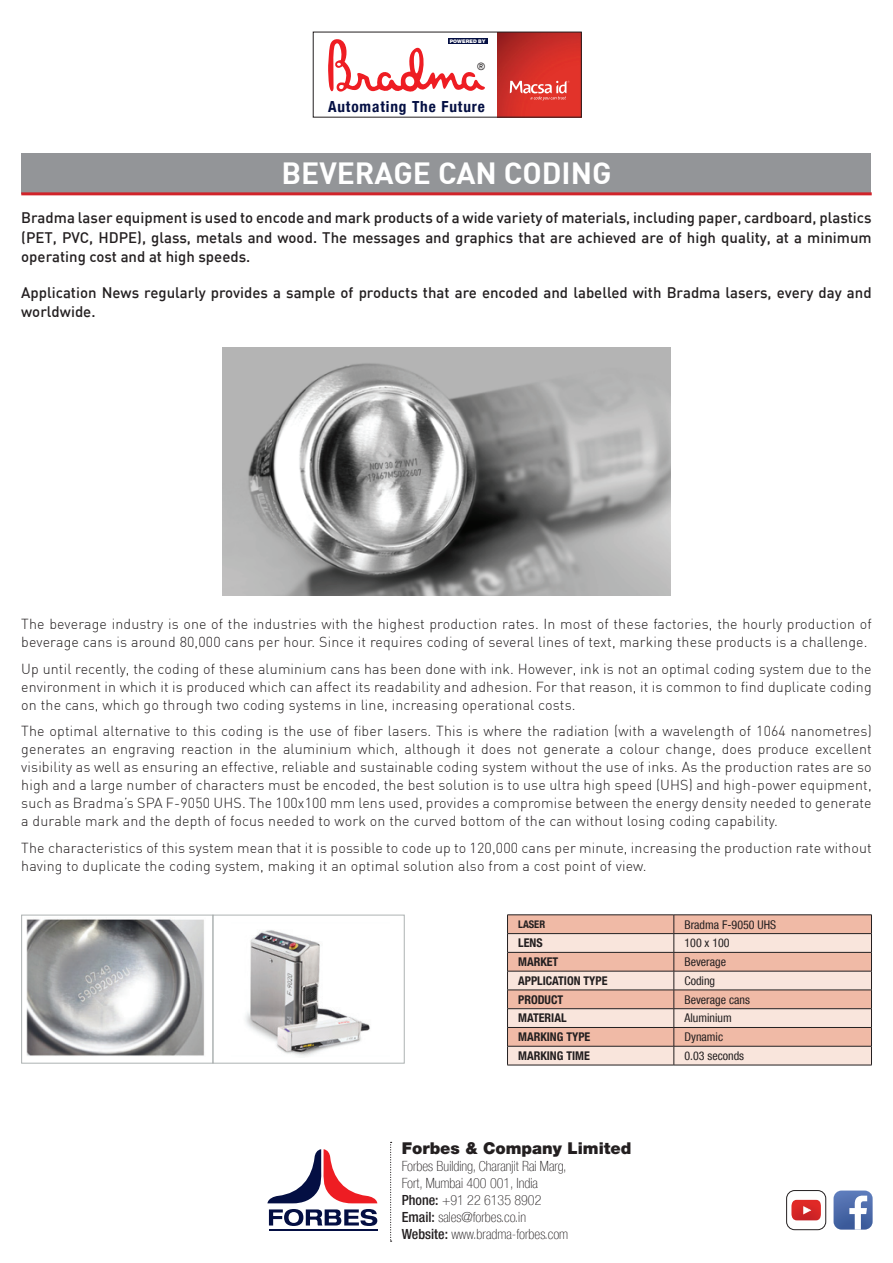
<style>
.page{position:relative;width:893px;height:1263px;background:#fff}
.page>*{position:absolute;margin:0;border:0;box-sizing:border-box;transform-origin:0 0}
.t1{font:700 30px "DIN";color:#fff}
.t2{font:900 16.35px "Helvetica Neue LT Std";color:#231f20}
.t3{font:700 condensed 15.3px "Helvetica Neue LT Com";letter-spacing:.06em;color:#040f43}
.t4{font:500 15px/19.2px "DIN";color:#231f20;text-align:justify}
.t5{font:300 14.25px/18px "DIN";letter-spacing:.01em;color:#231f20}
.t6{font:100 condensed 14.1px "Helvetica Neue LT Com";color:#231f20}
.t7{font:condensed 12px "Helvetica Neue LT Com";color:#231f20}
.t8{font:700 condensed 12px "Helvetica Neue LT Com";color:#231f20}
.t9{font:700 condensed 10.5px "Helvetica Neue LT Com";color:#231f20}
.t10{font:condensed 10.05px "Helvetica Neue LT Com";color:#231f20}
.t11{font:900 4.95px "Helvetica Neue LT Com";letter-spacing:.02em;color:#fff}
.s1{font-weight:500}
</style>
<div class="page">
<div style="left:22px;top:153px;width:849px;height:41px;background:#939598"></div>
<img style="left:498px;top:34px;width:81px;height:81px">
<svg style="left:510px;top:81px;width:59px;height:20px"></svg>
<svg style="left:328px;top:39px;width:157px;height:53px"></svg>
<div style="left:448px;top:38px;width:39px;height:6px;background:#040f43"></div>
<img style="left:223px;top:347px;width:447px;height:248px">
<img style="left:27px;top:919px;width:178px;height:137px">
<img style="left:245px;top:930px;width:125px;height:126px">
<div style="left:508px;top:915px;width:363px;height:18px;background:#f0baa6"></div>
<svg style="left:508px;top:934px;width:363px;height:131px;background:#f1cfc1"></svg>
<hr style="left:507px;top:914px;width:167px;height:1px;background:#231f20">
<hr style="left:674px;top:914px;width:198px;height:1px;background:#231f20">
<hr style="left:507px;top:933px;width:167px;height:1px;background:#231f20">
<hr style="left:674px;top:933px;width:198px;height:1px;background:#231f20">
<hr style="left:507px;top:952px;width:167px;height:1px;background:#231f20">
<hr style="left:674px;top:952px;width:198px;height:1px;background:#231f20">
<hr style="left:507px;top:971px;width:167px;height:1px;background:#231f20">
<hr style="left:674px;top:971px;width:198px;height:1px;background:#231f20">
<hr style="left:507px;top:990px;width:167px;height:1px;background:#231f20">
<hr style="left:674px;top:990px;width:198px;height:1px;background:#231f20">
<hr style="left:507px;top:1008px;width:167px;height:1px;background:#231f20">
<hr style="left:674px;top:1008px;width:198px;height:1px;background:#231f20">
<hr style="left:507px;top:1027px;width:167px;height:1px;background:#231f20">
<hr style="left:674px;top:1027px;width:198px;height:1px;background:#231f20">
<hr style="left:507px;top:1046px;width:167px;height:1px;background:#231f20">
<svg style="left:507px;top:915px;width:1px;height:150px"></svg>
<hr style="left:674px;top:1046px;width:198px;height:1px;background:#231f20">
<svg style="left:674px;top:915px;width:1px;height:150px"></svg>
<svg style="left:871px;top:915px;width:1px;height:150px"></svg>
<hr style="left:507px;top:1065px;width:167px;height:1px;background:#231f20">
<hr style="left:674px;top:1065px;width:198px;height:1px;background:#231f20">
<hr style="left:21px;top:192px;width:851px;height:3px;background:#d1232a">
<hr style="left:269px;top:1229px;width:108px;height:1px;background:#040f43">
<svg style="left:269px;top:1209px;width:108px;height:17px"></svg>
<svg style="left:267px;top:1149px;width:110px;height:54px"></svg>
<svg style="left:390px;top:1142px;width:2px;height:100px"></svg>
<div style="left:21px;top:915px;width:192px;height:148px;border:1px solid #adb2b2"></div>
<div style="left:213px;top:915px;width:192px;height:148px;border:1px solid #adb2b2"></div>
<div style="left:786px;top:1190px;width:40px;height:40px;border:1px solid #231f20;border-radius:8px"></div>
<svg style="left:791px;top:1200px;width:30px;height:20px"></svg>
<svg style="left:833px;top:1190px;width:40px;height:39px"></svg>
<p class="t11" style="left:450px;top:38px;width:37px">POWERED BY</p>
<p class="t10" style="left:477px;top:60px;width:10px">®</p>
<p class="t3" style="left:328px;top:97px;width:158px">Automating The Future</p>
<p class="t1" style="left:281px;top:154px;width:332px">BEVERAGE CAN CODING</p>
<p class="t4" style="left:21px;top:208px;width:852px">Bradma laser equipment is used to encode and mark products of a wide variety of materials, including paper, cardboard, plastics (PET, PVC, HDPE), glass, metals and wood. The messages and graphics that are achieved are of high quality, at a minimum operating cost and at high speeds.</p>
<p class="t4" style="left:21px;top:282px;width:852px">Application News regularly provides a sample of products that are encoded and labelled with Bradma lasers, every day and worldwide.</p>
<p class="t5" style="left:21px;top:615px;width:852px">The beverage industry is one of the industries with the highest production rates. In most of these factories, the hourly production of beverage cans is around 80,000 cans per hour. Since it requires coding of several lines of text, marking these products is a challenge.</p>
<p class="t5" style="left:21px;top:659px;width:852px;text-align:justify">Up until recently, the coding of these aluminium cans has been done with ink. However, ink is not an optimal coding system due to the environment in which it is produced which can affect its readability and adhesion. For that reason, it is common to find duplicate coding on the cans, which go through two coding systems in line, increasing operational costs.</p>
<p class="t5" style="left:21px;top:722px;width:852px;text-align:justify">The optimal alternative to this coding is the use of fiber lasers. This is where the radiation (with a wavelength of 1064 nanometres) generates an engraving reaction in the aluminium which, although it does not generate a colour change, does produce excellent visibility as well as ensuring an effective, reliable and sustainable coding system without the use of inks. As the production rates are so high and a large number of characters must be encoded, the best solution is to use ultra high speed (UHS) and high-power equipment, such as Bradma’s SPA F-9050 UHS. The 100x100 mm lens used, provides a compromise between the energy density needed to generate a durable mark and the depth of focus needed to work on the curved bottom of the can without losing coding capability.</p>
<p class="t5" style="left:21px;top:838px;width:852px">The characteristics of this system mean that it is possible to code up to 120,000 cans per minute, increasing the production rate without having to duplicate the coding system, making it an optimal solution also from a cost point of view.</p>
<p class="t9" style="left:518px;top:918px;width:29px">LASER</p>
<p class="t7" style="left:684px;top:917px;width:93px">Bradma F-9050 UHS</p>
<p class="t8" style="left:518px;top:936px;width:26px">LENS</p>
<p class="t7" style="left:684px;top:936px;width:47px">100 x 100</p>
<p class="t8" style="left:518px;top:954px;width:42px">MARKET</p>
<p class="t7" style="left:684px;top:955px;width:43px">Beverage</p>
<p class="t8" style="left:518px;top:973px;width:91px">APPLICATION TYPE</p>
<p class="t7" style="left:684px;top:973px;width:32px">Coding</p>
<p class="t8" style="left:518px;top:992px;width:47px">PRODUCT</p>
<p class="t7" style="left:684px;top:992px;width:67px">Beverage cans</p>
<p class="t8" style="left:518px;top:1011px;width:50px">MATERIAL</p>
<p class="t7" style="left:684px;top:1011px;width:49px">Aluminium</p>
<p class="t8" style="left:518px;top:1030px;width:74px">MARKING TYPE</p>
<p class="t7" style="left:684px;top:1030px;width:40px">Dynamic</p>
<p class="t8" style="left:518px;top:1048px;width:73px">MARKING TIME</p>
<p class="t7" style="left:684px;top:1048px;width:61px">0.03 seconds</p>
<p class="t2" style="left:402px;top:1138px;width:231px">Forbes &amp; Company Limited</p>
<p class="t6" style="left:402px;top:1158px;width:166px">Forbes Building, Charanjit Rai Marg,</p>
<p class="t6" style="left:402px;top:1175px;width:138px">Fort, Mumbai 400 001, India</p>
<p class="t6" style="left:402px;top:1192px;width:141px"><span class="s1">Phone:</span> +91 22 6135 8902</p>
<p class="t6" style="left:402px;top:1209px;width:126px"><span class="s1">Email:</span> sales@forbes.co.in</p>
<p class="t6" style="left:402px;top:1226px;width:168px"><span class="s1">Website:</span> www.bradma-forbes.com</p>
</div>
